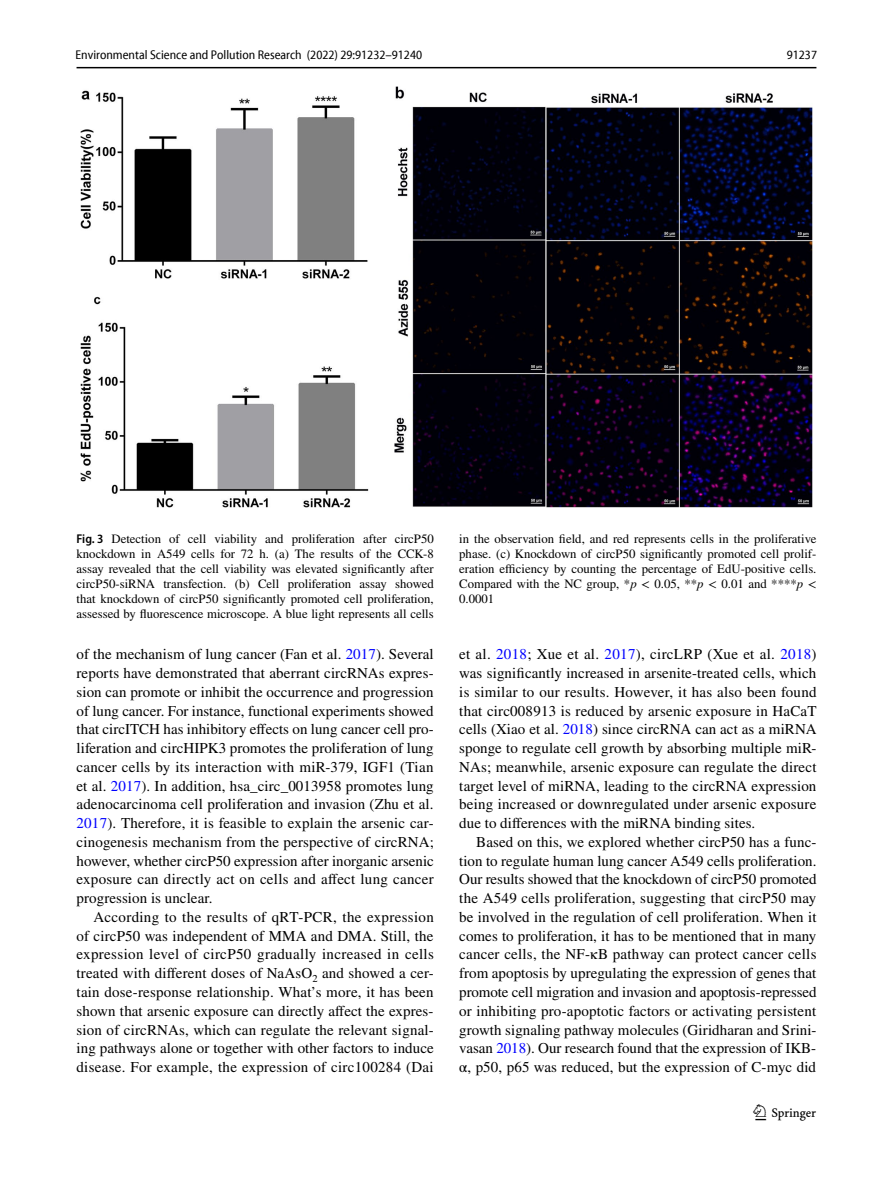
<style>
.page{position:relative;width:893px;height:1187px;background:#fff}
.page>*{position:absolute;margin:0;border:0;box-sizing:border-box;transform-origin:0 0}
.t1{font:22.5px "Springnew Regular 3";color:#000}
.t2{font:15px/18.8px "STIX";letter-spacing:.01em;color:#000;text-align:justify}
.t3{font:12.75px/15px "STIX";color:#000;text-align:justify}
.t4{font:semi-condensed 12.75px "Myriad Pro Unic";color:#000}
.s1{font-family:"Myriad Pro";font-weight:600;font-stretch:semi-condensed}
.s2{font-style:italic}
.s3{color:#00f}
</style>
<div class="page">
<hr style="left:77px;top:67px;width:739px;height:1px;background:#000">
<img style="left:81px;top:87px;width:731px;height:420px">
<p class="t4" style="left:76px;top:50px;width:348px">Environmental Science and Pollution Research (2022) 29:91232–91240</p>
<p class="t4" style="left:787px;top:50px;width:32px">91237</p>
<p class="t3" style="left:77px;top:531px;width:359px"><span class="s1">Fig. 3</span> Detection of cell viability and proliferation after circP50 knockdown in A549 cells for 72 h. (a) The results of the CCK-8 assay revealed that the cell viability was elevated significantly after circP50-siRNA transfection. (b) Cell proliferation assay showed that knockdown of circP50 significantly promoted cell proliferation, assessed by fluorescence microscope. A blue light represents all cells</p>
<p class="t3" style="left:459px;top:531px;width:359px">in the observation field, and red represents cells in the proliferative phase. (c) Knockdown of circP50 significantly promoted cell prolif&shy;eration efficiency by counting the percentage of EdU-positive cells.<br>Compared with the NC group, *<span class="s2">p</span> &lt; 0.05, **<span class="s2">p</span> &lt; 0.01 and ****<span class="s2">p</span> &lt; 0.0001</p>
<p class="t2" style="left:77px;top:646px;width:359px">of the mechanism of lung cancer (Fan et al. <span class="s3">2017</span>). Several reports have demonstrated that aberrant circRNAs expres&shy;sion can promote or inhibit the occurrence and progression of lung cancer. For instance, functional experiments showed that circITCH has inhibitory effects on lung cancer cell pro&shy;liferation and circHIPK3 promotes the proliferation of lung cancer cells by its interaction with miR-379, IGF1 (Tian et al. <span class="s3">2017</span>). In addition, hsa_circ_0013958 promotes lung adenocarcinoma cell proliferation and invasion (Zhu et al.<br><span class="s3">2017</span>). Therefore, it is feasible to explain the arsenic car&shy;cinogenesis mechanism from the perspective of circRNA; however, whether circP50 expression after inorganic arsenic exposure can directly act on cells and affect lung cancer progression is unclear.</p>
<p class="t2" style="left:77px;top:908px;width:359px;text-indent:17px">According to the results of qRT-PCR, the expression of circP50 was independent of MMA and DMA. Still, the expression level of circP50 gradually increased in cells treated with different doses of NaAsO<sub>2</sub> and showed a cer&shy;tain dose-response relationship. What’s more, it has been shown that arsenic exposure can directly affect the expres&shy;sion of circRNAs, which can regulate the relevant signal&shy;ing pathways alone or together with other factors to induce disease. For example, the expression of circ100284 (Dai</p>
<p class="t2" style="left:459px;top:646px;width:359px">et al. <span class="s3">2018</span>; Xue et al. <span class="s3">2017</span>), circLRP (Xue et al. <span class="s3">2018</span>) was significantly increased in arsenite-treated cells, which is similar to our results. However, it has also been found that circ008913 is reduced by arsenic exposure in HaCaT cells (Xiao et al. <span class="s3">2018</span>) since circRNA can act as a miRNA sponge to regulate cell growth by absorbing multiple miR-NAs; meanwhile, arsenic exposure can regulate the direct target level of miRNA, leading to the circRNA expression being increased or downregulated under arsenic exposure due to differences with the miRNA binding sites.</p>
<p class="t2" style="left:459px;top:833px;width:359px;text-indent:17px">Based on this, we explored whether circP50 has a func&shy;tion to regulate human lung cancer A549 cells proliferation.<br>Our results showed that the knockdown of circP50 promoted the A549 cells proliferation, suggesting that circP50 may be involved in the regulation of cell proliferation. When it comes to proliferation, it has to be mentioned that in many cancer cells, the NF-κB pathway can protect cancer cells from apoptosis by upregulating the expression of genes that promote cell migration and invasion and apoptosis-repressed or inhibiting pro-apoptotic factors or activating persistent growth signaling pathway molecules (Giridharan and Srini&shy;vasan <span class="s3">2018</span>). Our research found that the expression of IKB&shy;α, p50, p65 was reduced, but the expression of C-myc did</p>
<h1 class="t1" style="left:755px;top:1104px;width:62px">1 3</h1>
</div>
